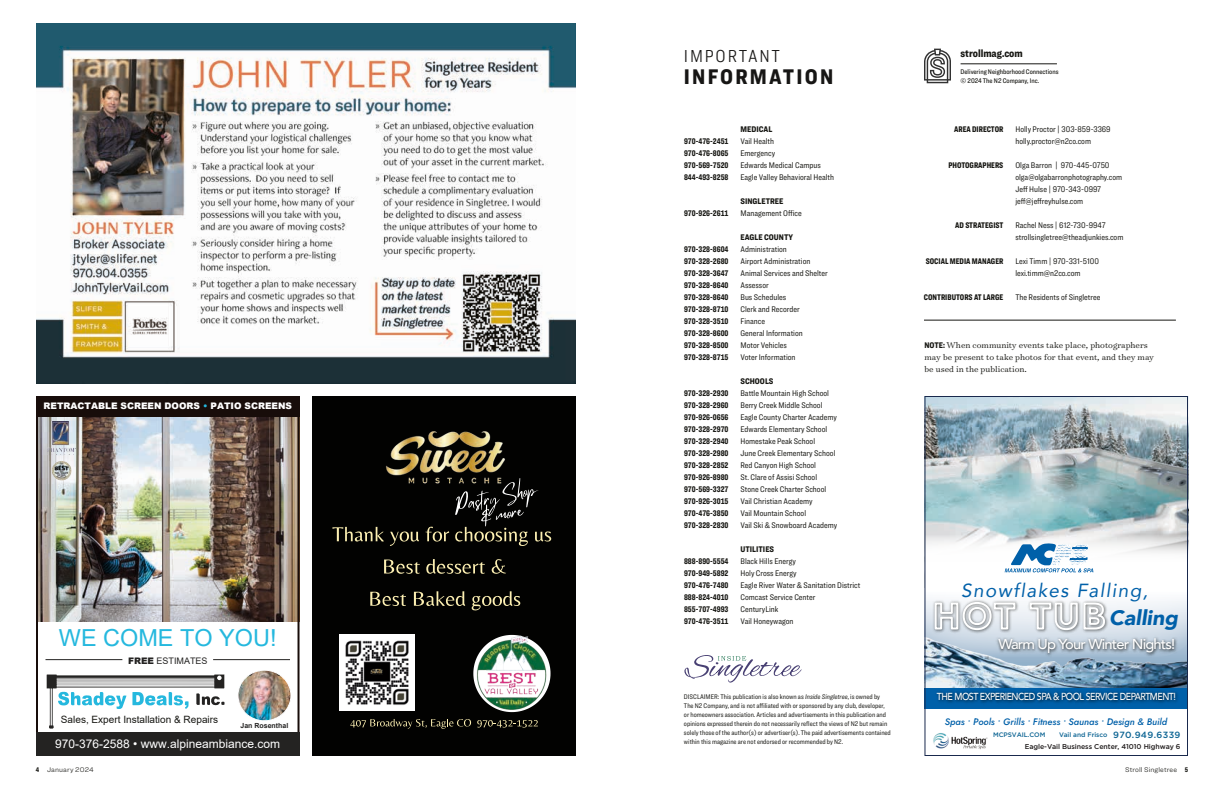
<style>
.page{position:relative;width:1224px;height:792px;background:#fff}
.page>*{position:absolute;margin:0;border:0;box-sizing:border-box;transform-origin:0 0}
.t1{font:23.4px "Arial";color:#25b8de}
.t2{font:900 22px "Ringside Condensed";letter-spacing:.1em;color:#171615}
.t3{font:italic 900 20.9px "Avenir";color:#0060a9}
.t4{font:italic 18.9px "Avenir";letter-spacing:.075em;color:#0060a9}
.t5{font:300 18px "Ringside Condensed";letter-spacing:.1em;color:#171615}
.t6{font:500 14.3px "Avenir";letter-spacing:-.055em;color:#fff}
.t7{font:12px "Arial";color:#fff}
.t8{font:900 11px "Ringside Condensed";color:#171713}
.t9{font:500 10.2px "Avenir";letter-spacing:-.055em;color:#fff;scale:.87 1}
.t10{font:10px "Arial";color:#171713}
.t11{font:300 9.5px/12px "Surveyor Text";color:#171713}
.t12{font:italic 9.4px "Jost";color:#0060a9}
.t13{font:900 9px "Arial";color:#fff}
.t14{font:9px "Arial";color:#242322}
.t15{font:8.5px/12px "Ringside Condensed";color:#171713}
.t16{font:900 8.5px/12px "Ringside Compressed";color:#171713;text-align:justify}
.t17{font:900 8.5px "Ringside Condensed";color:#171713}
.t18{font:7px/9px "Ringside Condensed";color:#171713}
.t19{font:500 7px/9px "Ringside Condensed";color:#171713}
.t20{font:500 7px "Gotham";letter-spacing:-.005em;color:#1f1b1b}
.t21{font:300 7px "Ringside";letter-spacing:.015em;color:#171713}
.t22{font:700 7px "Arial";color:#242322}
.t23{font:500 6.5px "Gotham";color:#0c6493}
.s1{color:#25b8de}
.s2{font-weight:900}
.s3{font-style:italic}
.s4{font-family:"Ringside Condensed";font-weight:900;font-size:8.5px}
.s5{font-size:9px}
.s6{font-family:"Ringside Compressed";font-weight:900}
</style>
<div class="page">
<img style="left:924px;top:396px;width:264px;height:360px">
<hr style="left:924px;top:320px;width:252px;height:1px;background:#171713">
<img style="left:36px;top:396px;width:264px;height:336px">
<img style="left:47px;top:422px;width:29px;height:33px">
<img style="left:238px;top:670px;width:53px;height:51px">
<div style="left:237px;top:670px;width:54px;height:51px;border:1px solid #fff;border-radius:50%"></div>
<div style="left:36px;top:732px;width:264px;height:24px;background:#242322"></div>
<hr style="left:46px;top:659px;width:76px;height:1px;background:#242322">
<hr style="left:213px;top:659px;width:77px;height:1px;background:#242322">
<img style="left:36px;top:24px;width:540px;height:360px">
<div style="left:313px;top:396px;width:263px;height:360px;background:#020201"></div>
<img style="left:386px;top:431px;width:119px;height:53px">
<img style="left:339px;top:635px;width:76px;height:76px">
<svg style="left:503px;top:667px;width:48px;height:45px"></svg>
<img style="left:473px;top:635px;width:77px;height:76px">
<svg style="left:350px;top:719px;width:121px;height:10px"></svg>
<svg style="left:477px;top:720px;width:61px;height:8px"></svg>
<svg style="left:332px;top:527px;width:52px;height:15px"></svg>
<svg style="left:390px;top:531px;width:29px;height:15px"></svg>
<svg style="left:426px;top:527px;width:23px;height:15px"></svg>
<svg style="left:455px;top:478px;width:96px;height:68px"></svg>
<svg style="left:384px;top:560px;width:36px;height:14px"></svg>
<svg style="left:426px;top:559px;width:59px;height:15px"></svg>
<svg style="left:492px;top:559px;width:14px;height:15px"></svg>
<svg style="left:370px;top:592px;width:36px;height:14px"></svg>
<svg style="left:414px;top:591px;width:51px;height:15px"></svg>
<svg style="left:472px;top:591px;width:48px;height:19px"></svg>
<svg style="left:684px;top:655px;width:118px;height:28px"></svg>
<hr style="left:961px;top:64px;width:96px;height:1px;background:#171713">
<svg style="left:924px;top:49px;width:27px;height:34px"></svg>
<p class="t13" style="left:44px;top:400px;width:250px">RETRACTABLE SCREEN DOORS <span class="s1">•</span> PATIO SCREENS</p>
<h1 class="t1" style="left:59px;top:622px;width:219px">WE COME TO YOU!</h1>
<p class="t14" style="left:128px;top:655px;width:81px"><span class="s2">FREE</span> ESTIMATES</p>
<p class="t10" style="left:61px;top:712px;width:159px">Sales, Expert Installation &amp; Repairs</p>
<p class="t22" style="left:241px;top:720px;width:49px">Jan Rosenthal</p>
<h3 class="t7" style="left:55px;top:736px;width:226px">970-376-2588 • www.alpineambiance.com</h3>
<h3 class="t5" style="left:684px;top:44px;width:98px">IMPORTANT</h3>
<h2 class="t2" style="left:684px;top:61px;width:151px">INFORMATION</h2>
<p class="t16" style="left:684px;top:135px;width:46px">970-476-2451<br>970-476-8065<br>970-569-7520<br>844-493-8258</p>
<p class="t16" style="left:684px;top:207px;width:46px">970-926-2611</p>
<p class="t16" style="left:684px;top:243px;width:46px">970-328-8604<br>970-328-2680<br>970-328-3647<br>970-328-8640<br>970-328-8640<br>970-328-8710<br>970-328-3510<br>970-328-8600<br>970-328-8500<br>970-328-8715</p>
<p class="t16" style="left:684px;top:387px;width:46px">970-328-2930<br>970-328-2960<br>970-926-0656<br>970-328-2970<br>970-328-2940<br>970-328-2980<br>970-328-2852<br>970-926-8980<br>970-569-3327<br>970-926-3015<br>970-476-3850<br>970-328-2830</p>
<p class="t16" style="left:684px;top:555px;width:46px">888-890-5554<br>970-949-5892<br>970-476-7480<br>888-824-4010<br>855-707-4993<br>970-476-3511</p>
<p class="t17" style="left:741px;top:123px;width:33px">MEDICAL</p>
<p class="t15" style="left:741px;top:135px;width:95px">Vail Health<br>Emergency<br>Edwards Medical Campus<br>Eagle Valley Behavioral Health</p>
<p class="t17" style="left:741px;top:195px;width:45px">SINGLETREE</p>
<p class="t15" style="left:741px;top:207px;width:63px">Management Office</p>
<p class="t17" style="left:741px;top:231px;width:54px">EAGLE COUNTY</p>
<p class="t15" style="left:741px;top:243px;width:89px">Administration<br>Airport Administration<br>Animal Services and Shelter<br>Assessor<br>Bus Schedules<br>Clerk and Recorder<br>Finance<br>General Information<br>Motor Vehicles<br>Voter Information</p>
<p class="t17" style="left:741px;top:375px;width:34px">SCHOOLS</p>
<p class="t15" style="left:741px;top:387px;width:98px">Battle Mountain High School<br>Berry Creek Middle School<br>Eagle County Charter Academy<br>Edwards Elementary School<br>Homestake Peak School<br>June Creek Elementary School<br>Red Canyon High School<br>St. Clare of Assisi School<br>Stone Creek Charter School<br>Vail Christian Academy<br>Vail Mountain School<br>Vail Ski &amp; Snowboard Academy</p>
<p class="t17" style="left:741px;top:543px;width:35px">UTILITIES</p>
<p class="t15" style="left:741px;top:555px;width:121px">Black Hills Energy<br>Holy Cross Energy<br>Eagle River Water &amp; Sanitation District<br>Comcast Service Center<br>CenturyLink<br>Vail Honeywagon</p>
<p class="t18" style="left:684px;top:692px;width:208px">DISCLAIMER: This publication is also known as <span class="s3">Inside Singletree</span>, is owned by The N2 Company, and is not affiliated with or sponsored by any club, developer, or homeowners association. Articles and advertisements in this publication and opinions expressed therein do not necessarily reflect the views of N2 but remain solely those of the author(s) or advertiser(s). The paid advertisements contained within this magazine are not endorsed or recommended by N2.</p>
<p class="t8" style="left:961px;top:45px;width:64px">strollmag.com</p>
<p class="t19" style="left:961px;top:67px;width:100px">Delivering Neighborhood Connections © 2024 The N2 Company, Inc.</p>
<p class="t16" style="left:954px;top:123px;width:51px">AREA DIRECTOR</p>
<p class="t16" style="left:948px;top:159px;width:57px">PHOTOGRAPHERS</p>
<p class="t16" style="left:955px;top:219px;width:50px">AD STRATEGIST</p>
<p class="t16" style="left:926px;top:255px;width:79px">SOCIAL MEDIA MANAGER</p>
<p class="t16" style="left:924px;top:291px;width:81px">CONTRIBUTORS AT LARGE</p>
<p class="t15" style="left:1015px;top:123px;width:97px">Holly Proctor | 303-859-3369 holly.proctor@n2co.com</p>
<p class="t15" style="left:1015px;top:159px;width:108px">Olga Barron | 970-445-0750 olga@olgabarronphotography.com<br>Jeff Hulse | 970-343-0997 jeff@jeffreyhulse.com</p>
<p class="t15" style="left:1015px;top:219px;width:110px">Rachel Ness | 612-730-9947 strollsingletree@theadjunkies.com</p>
<p class="t15" style="left:1015px;top:255px;width:85px">Lexi Timm | 970-331-5100 lexi.timm@n2co.com</p>
<p class="t15" style="left:1015px;top:291px;width:87px">The Residents of Singletree</p>
<p class="t11" style="left:924px;top:339px;width:231px"><span class="s4">NOTE:</span> When community events take place, photographers may be present to take photos for that event, and they may be used in the publication.</p>
<h3 class="t4" style="left:961px;top:579px;width:188px">Snowflakes Falling,</h3>
<h3 class="t3" style="left:1109px;top:600px;width:70px">Calling</h3>
<h3 class="t6" style="left:998px;top:632px;width:178px">Warm Up Your Winter Nights!</h3>
<p class="t9" style="left:937px;top:688px;width:276px">THE MOST EXPERIENCED SPA &amp; POOL SERVICE DEPARTMENT!</p>
<p class="t12" style="left:945px;top:716px;width:224px">Spas • Pools • Grills • Fitness • Saunas • Design &amp; Build</p>
<p class="t20" style="left:1025px;top:742px;width:157px">Eagle-Vail Business Center, 41010 Highway 6</p>
<p class="t23" style="left:993px;top:730px;width:54px">MCPSVAIL.COM</p>
<p class="t23" style="left:1059px;top:730px;width:123px">Vail and Frisco <span class="s5">970.949.6339</span></p>
<p class="t21" style="left:36px;top:764px;width:59px"><span class="s6">4</span> January 2024</p>
<p class="t21" style="left:1125px;top:764px;width:64px">Stroll Singletree <span class="s6">5</span></p>
</div>
